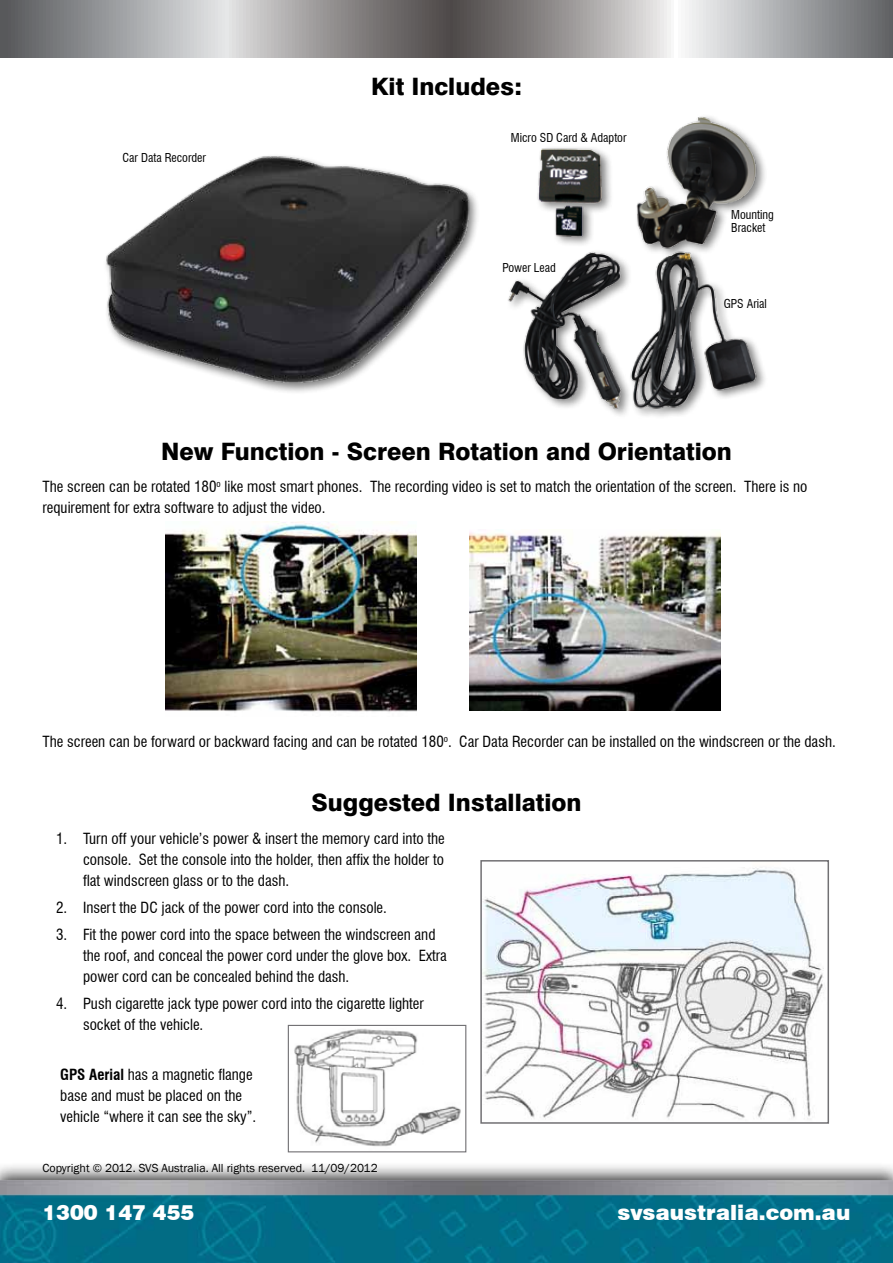
<style>
.page{position:relative;width:893px;height:1263px;background:#fff}
.page>*{position:absolute;margin:0;border:0;box-sizing:border-box;transform-origin:0 0}
.t1{font:800 24px "Swiss 721 BT";color:#000}
.t2{font:900 21px "Swiss 721 BT";color:#fff}
.t3{font:condensed 15px/21px "Swiss 721 BT";color:#000}
.t4{font:condensed 12px/13.5px "Swiss 721 BT";color:#000}
.t5{font:12px "Franklin Gothic";color:#000}
.s1{font-weight:700}
</style>
<div class="page">
<div style="left:0;top:1161px;width:893px;height:102px;background:#000;opacity:.75"></div>
<img style="left:0;top:1180px;width:893px;height:83px">
<svg style="left:0;top:0;width:893px;height:57px;background:#9d9c9d"></svg>
<img style="left:294px;top:1029px;width:167px;height:118px">
<div style="left:288px;top:1025px;width:178px;height:127px;border:1px solid #717073"></div>
<img style="left:483px;top:867px;width:341px;height:252px">
<div style="left:480px;top:860px;width:349px;height:264px;border:2px solid #717073"></div>
<img style="left:166px;top:521px;width:251px;height:191px">
<img style="left:470px;top:532px;width:251px;height:178px">
<div style="left:506px;top:114px;width:262px;height:306px;background:#000;opacity:.5"></div>
<img style="left:506px;top:114px;width:259px;height:298px">
<div style="left:103px;top:153px;width:377px;height:242px;background:#000;opacity:.5"></div>
<img style="left:103px;top:153px;width:369px;height:234px">
<h1 class="t1" style="left:371px;top:72px;width:152px">Kit Includes:</h1>
<p class="t4" style="left:122px;top:151px;width:85px">Car Data Recorder</p>
<p class="t4" style="left:511px;top:131px;width:117px">Micro SD Card &amp; Adaptor</p>
<p class="t4" style="left:502px;top:260px;width:55px">Power Lead</p>
<p class="t4" style="left:731px;top:207px;width:44px">Mounting<br>Bracket</p>
<p class="t4" style="left:724px;top:296px;width:45px">GPS Arial</p>
<h1 class="t1" style="left:161px;top:437px;width:572px">New Function - Screen Rotation and Orientation</h1>
<p class="t3" style="left:43px;top:476px;width:766px">The screen can be rotated 180<sup>o</sup> like most smart phones. The recording video is set to match the orientation of the screen. There is no requirement for extra software to adjust the video.</p>
<p class="t3" style="left:43px;top:731px;width:795px">The screen can be forward or backward facing and can be rotated 180<sup>o</sup>. Car Data Recorder can be installed on the windscreen or the dash.</p>
<h1 class="t1" style="left:311px;top:788px;width:272px">Suggested Installation</h1>
<p class="t3" style="left:83px;top:828px;width:363px;text-align:justify;text-indent:-27px">1. Turn off your vehicle’s power &amp; insert the memory card into the console. Set the console into the holder, then affix the holder to flat windscreen glass or to the dash.</p>
<p class="t3" style="left:56px;top:897px;width:332px">2. Insert the DC jack of the power cord into the console.</p>
<p class="t3" style="left:83px;top:924px;width:365px;text-indent:-27px">3. Fit the power cord into the space between the windscreen and the roof, and conceal the power cord under the glove box. Extra power cord can be concealed behind the dash.</p>
<p class="t3" style="left:83px;top:993px;width:342px;text-indent:-27px">4. Push cigarette jack type power cord into the cigarette lighter socket of the vehicle.</p>
<p class="t3" style="left:60px;top:1064px;width:198px"><span class="s1">GPS Aerial</span> has a magnetic flange base and must be placed on the vehicle “where it can see the sky”.</p>
<p class="t5" style="left:43px;top:1160px;width:337px">Copyright © 2012. SVS Australia. All rights reserved. 11/09/2012</p>
<h2 class="t2" style="left:43px;top:1200px;width:153px">1300 147 455</h2>
<h2 class="t2" style="left:617px;top:1200px;width:234px">svsaustralia.com.au</h2>
</div>
